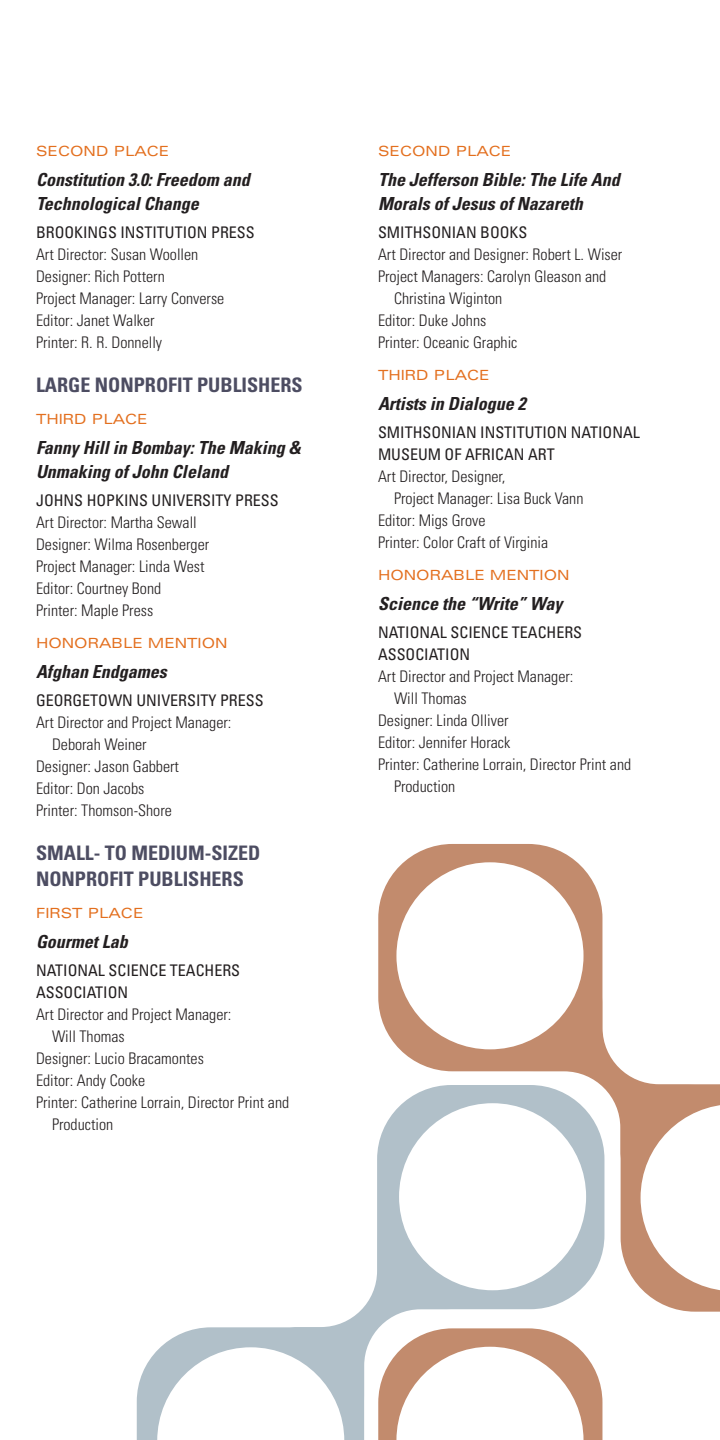
<style>
.page{position:relative;width:720px;height:1440px;background:#fff}
.page>*{position:absolute;margin:0;border:0;box-sizing:border-box;transform-origin:0 0}
.t1{font:700 condensed 20px/26px "Univers";color:#4d4d62}
.t2{font:italic 700 condensed 18px/24px "Univers";color:#231f20}
.t3{font:300 condensed 16px/22px "Univers";color:#231f20}
.t4{font:condensed 16px/22px "Univers";color:#231f20}
.t5{font:expanded 14px "Univers";color:#e36f1e}
</style>
<div class="page">
<svg style="left:137px;top:1149px;width:266px;height:291px"></svg>
<svg style="left:378px;top:1328px;width:225px;height:112px"></svg>
<svg style="left:378px;top:844px;width:342px;height:468px"></svg>
<p class="t5" style="left:36px;top:143px;width:135px">SECOND PLACE</p>
<p class="t2" style="left:36px;top:167px;width:215px">Constitution 3.0: Freedom and<br>Technological Change</p>
<p class="t4" style="left:36px;top:221px;width:220px">BROOKINGS I NSTITUTION PRESS</p>
<p class="t3" style="left:36px;top:243px;width:190px">Art Director: Susan Woollen<br>Designer: Rich Pottern<br>Project Manager: Larry Converse<br>Editor: Janet Walker<br>Printer: R. R. Donnelly</p>
<p class="t1" style="left:36px;top:371px;width:268px">LARGE NONPROFIT PUBLISHERS</p>
<p class="t5" style="left:36px;top:411px;width:113px">THIRD PLACE</p>
<p class="t2" style="left:36px;top:435px;width:266px">Fanny Hill in Bombay: The Making &amp;<br>Unmaking of John Cleland</p>
<p class="t4" style="left:36px;top:489px;width:244px">JOHNS H OPKINS U NIVERSITY PRESS</p>
<p class="t3" style="left:36px;top:511px;width:175px">Art Director: Martha Sewall<br>Designer: Wilma Rosenberger<br>Project Manager: Linda West<br>Editor: Courtney Bond<br>Printer: Maple Press</p>
<p class="t5" style="left:36px;top:635px;width:193px">HONORABLE MENTION</p>
<p class="t2" style="left:36px;top:659px;width:132px">Afghan Endgames</p>
<p class="t4" style="left:36px;top:689px;width:229px">GEORGETOWN U NIVERSITY PRESS</p>
<p class="t3" style="left:36px;top:711px;width:197px">Art Director and Project Manager:</p>
<p class="t3" style="left:52px;top:733px;width:96px">Deborah Weiner</p>
<p class="t3" style="left:36px;top:755px;width:145px">Designer: Jason Gabbert</p>
<p class="t3" style="left:36px;top:777px;width:110px">Editor: Don Jacobs</p>
<p class="t3" style="left:36px;top:799px;width:137px">Printer: Thomson-Shore</p>
<p class="t1" style="left:36px;top:839px;width:226px">SMALL- TO MEDIUM-SIZED<br>NONPROFIT PUBLISHERS</p>
<p class="t5" style="left:36px;top:905px;width:109px">FIRST PLACE</p>
<p class="t2" style="left:36px;top:929px;width:93px">Gourmet Lab</p>
<p class="t4" style="left:36px;top:959px;width:206px">NATIONAL SCIENCE TEACHERS<br>ASSOCIATION</p>
<p class="t3" style="left:36px;top:1003px;width:197px">Art Director and Project Manager:</p>
<p class="t3" style="left:52px;top:1025px;width:74px">Will Thomas</p>
<p class="t3" style="left:36px;top:1047px;width:169px">Designer: Lucio Bracamontes</p>
<p class="t3" style="left:36px;top:1069px;width:111px">Editor: Andy Cooke</p>
<p class="t3" style="left:36px;top:1091px;width:255px">Printer: Catherine Lorrain, Director Print and</p>
<p class="t3" style="left:52px;top:1113px;width:63px">Production</p>
<p class="t5" style="left:378px;top:143px;width:135px">SECOND PLACE</p>
<p class="t2" style="left:378px;top:167px;width:243px">The Jefferson Bible: The Life And<br>Morals of Jesus of Nazareth</p>
<p class="t4" style="left:378px;top:221px;width:151px">SMITHSONIAN BOOKS</p>
<p class="t3" style="left:378px;top:243px;width:246px">Art Director and Designer: Robert L. Wiser</p>
<p class="t3" style="left:378px;top:265px;width:230px">Project Managers: Carolyn Gleason and</p>
<p class="t3" style="left:394px;top:287px;width:110px">Christina Wiginton</p>
<p class="t3" style="left:378px;top:309px;width:110px">Editor: Duke Johns</p>
<p class="t3" style="left:378px;top:331px;width:141px">Printer: Oceanic Graphic</p>
<p class="t5" style="left:378px;top:367px;width:113px">THIRD PLACE</p>
<p class="t2" style="left:378px;top:391px;width:149px">Artists in Dialogue 2</p>
<p class="t4" style="left:378px;top:421px;width:263px">SMITHSONIAN I NSTITUTION NATIONAL<br>MUSEUM OF AFRICAN ART</p>
<p class="t3" style="left:378px;top:465px;width:129px">Art Director, Designer,</p>
<p class="t3" style="left:394px;top:487px;width:191px">Project Manager: Lisa Buck Vann</p>
<p class="t3" style="left:378px;top:509px;width:109px">Editor: Migs Grove</p>
<p class="t3" style="left:378px;top:531px;width:172px">Printer: Color Craft of Virginia</p>
<p class="t5" style="left:378px;top:567px;width:193px">HONORABLE MENTION</p>
<p class="t2" style="left:378px;top:591px;width:186px">Science the “Write” Way</p>
<p class="t4" style="left:378px;top:621px;width:206px">NATIONAL SCIENCE TEACHERS<br>ASSOCIATION</p>
<p class="t3" style="left:378px;top:665px;width:197px">Art Director and Project Manager:</p>
<p class="t3" style="left:394px;top:687px;width:74px">Will Thomas</p>
<p class="t3" style="left:378px;top:709px;width:132px">Designer: Linda Olliver</p>
<p class="t3" style="left:378px;top:731px;width:134px">Editor: Jennifer Horack</p>
<p class="t3" style="left:378px;top:753px;width:255px">Printer: Catherine Lorrain, Director Print and</p>
<p class="t3" style="left:394px;top:775px;width:63px">Production</p>
</div>
